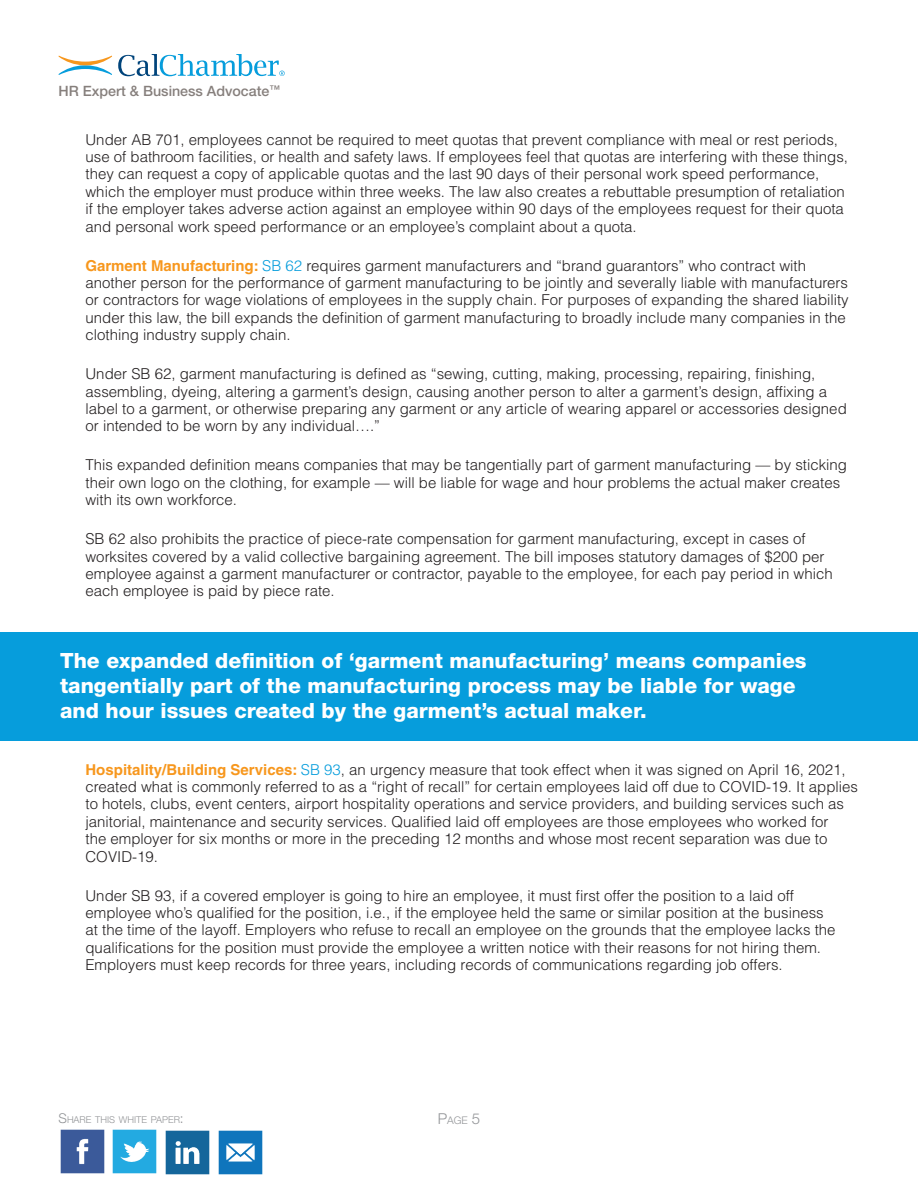
<style>
.page{position:relative;width:918px;height:1188px;background:#fff}
.page>*{position:absolute;margin:0;border:0;box-sizing:border-box;transform-origin:0 0}
.t1{font:800 21px/25.2px "Helvetica Neue LT Std";color:#fff}
.t2{font:300 15px/17.4px "Helvetica LT Std";color:#231f20}
.t3{font:500 14.25px "Helvetica Neue LT Std";color:#867f7c}
.t4{font:300 10.5px "Helvetica Neue LT Std";color:#939598}
.t5{font:300 9.45px "Helvetica Neue LT Std";color:#939598}
.s1{font-weight:700;color:#f7971d}
.s2{color:#069ddc}
.s3{font-size:13.5px}
.s4{font-size:15px}
</style>
<div class="page">
<svg style="left:59px;top:56px;width:53px;height:19px"></svg>
<svg style="left:118px;top:54px;width:167px;height:22px"></svg>
<img style="left:60px;top:1129px;width:45px;height:45px">
<img style="left:112px;top:1129px;width:45px;height:45px">
<img style="left:165px;top:1130px;width:45px;height:45px">
<img style="left:218px;top:1130px;width:45px;height:45px">
<div style="left:0;top:632px;width:918px;height:109px;background:#069ddc"></div>
<p class="t3" style="left:59px;top:83px;width:223px">HR Expert &amp; Business Advocate<sup>™</sup></p>
<p class="t2" style="left:86px;top:131px;width:764px">Under AB 701, employees cannot be required to meet quotas that prevent compliance with meal or rest periods, use of bathroom facilities, or health and safety laws. If employees feel that quotas are interfering with these things, they can request a copy of applicable quotas and the last 90 days of their personal work speed performance, which the employer must produce within three weeks. The law also creates a rebuttable presumption of retaliation if the employer takes adverse action against an employee within 90 days of the employees request for their quota and personal work speed performance or an employee’s complaint about a quota.</p>
<p class="t2" style="left:86px;top:257px;width:765px"><span class="s1">Garment Manufacturing:</span> <span class="s2">SB 62</span> requires garment manufacturers and “brand guarantors” who contract with another person for the performance of garment manufacturing to be jointly and severally liable with manufacturers or contractors for wage violations of employees in the supply chain. For purposes of expanding the shared liability under this law, the bill expands the definition of garment manufacturing to broadly include many companies in the clothing industry supply chain.</p>
<p class="t2" style="left:86px;top:365px;width:763px">Under SB 62, garment manufacturing is defined as “sewing, cutting, making, processing, repairing, finishing, assembling, dyeing, altering a garment’s design, causing another person to alter a garment’s design, affixing a label to a garment, or otherwise preparing any garment or any article of wearing apparel or accessories designed or intended to be worn by any individual….”</p>
<p class="t2" style="left:86px;top:456px;width:763px">This expanded definition means companies that may be tangentially part of garment manufacturing — by sticking their own logo on the clothing, for example — will be liable for wage and hour problems the actual maker creates with its own workforce.</p>
<p class="t2" style="left:86px;top:530px;width:749px">SB 62 also prohibits the practice of piece-rate compensation for garment manufacturing, except in cases of worksites covered by a valid collective bargaining agreement. The bill imposes statutory damages of $200 per employee against a garment manufacturer or contractor, payable to the employee, for each pay period in which each employee is paid by piece rate.</p>
<h1 class="t1" style="left:60px;top:647px;width:748px">The expanded definition of ‘garment manufacturing’ means companies tangentially part of the manufacturing process may be liable for wage and hour issues created by the garment’s actual maker.</h1>
<p class="t2" style="left:86px;top:761px;width:774px"><span class="s1">Hospitality/Building Services:</span> <span class="s2">SB 93</span>, an urgency measure that took effect when it was signed on April 16, 2021, created what is commonly referred to as a “right of recall” for certain employees laid off due to COVID-19. It applies to hotels, clubs, event centers, airport hospitality operations and service providers, and building services such as janitorial, maintenance and security services. Qualified laid off employees are those employees who worked for<br>the employer for six months or more in the preceding 12 months and whose most recent separation was due to COVID-19.</p>
<p class="t2" style="left:86px;top:887px;width:752px">Under SB 93, if a covered employer is going to hire an employee, it must first offer the position to a laid off employee who’s qualified for the position, i.e., if the employee held the same or similar position at the business at the time of the layoff. Employers who refuse to recall an employee on the grounds that the employee lacks the qualifications for the position must provide the employee a written notice with their reasons for not hiring them.<br>Employers must keep records for three years, including records of communications regarding job offers.</p>
<p class="t5" style="left:58px;top:1114px;width:127px"><span class="s3">S</span>HARE THIS WHITE PAPER<span class="s3">:</span></p>
<p class="t4" style="left:438px;top:1114px;width:44px"><span class="s4">P</span>AGE <span class="s4">5</span></p>
</div>
